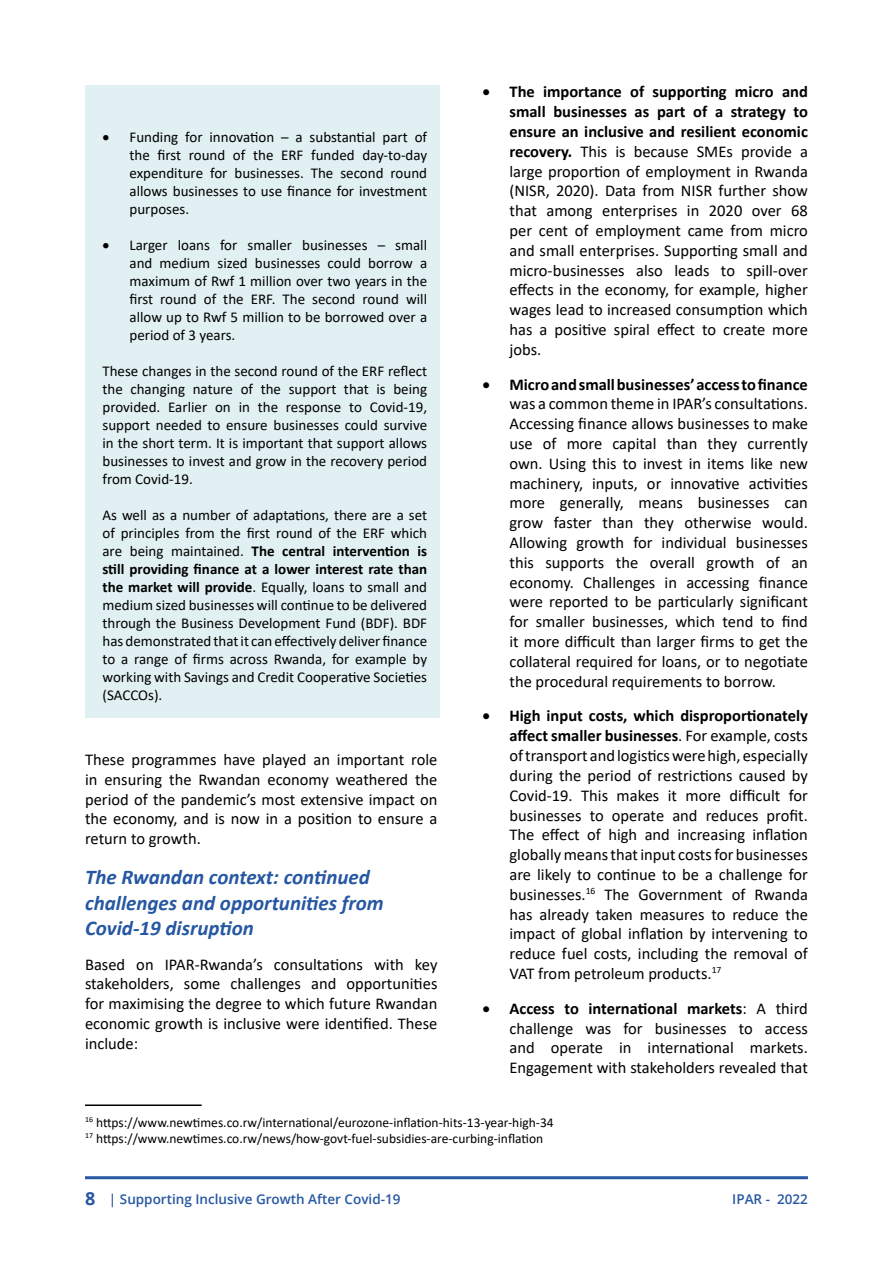
<style>
.page{position:relative;width:893px;height:1263px;background:#fff}
.page>*{position:absolute;margin:0;border:0;box-sizing:border-box;transform-origin:0 0}
.t1{font:italic 700 21px/25.2px "Calibri";color:#2657a2}
.t2{font:16.5px/19.8px "Calibri";color:#000;text-align:justify}
.t3{font:15px/18px "Calibri";color:#000;text-align:justify}
.t4{font:13.5px/16.2px "Calibri";color:#000}
.t5{font:600 13.5px "Open Sans";color:#2657a2}
.s1{font-weight:700}
.s2{font-weight:700;font-size:18px}
</style>
<div class="page">
<hr style="left:85px;top:1176px;width:723px;height:3px;background:#2657a2">
<div style="left:85px;top:85px;width:354px;height:633px;background:#e1f0f2"></div>
<hr style="left:85px;top:1104px;width:117px;height:2px;background:#000">
<p class="t3" style="left:129px;top:127px;width:299px;text-indent:-27px">• Funding for innovation – a substantial part of the first round of the ERF funded day-to-day expenditure for businesses. The second round allows businesses to use finance for investment purposes.</p>
<p class="t3" style="left:129px;top:235px;width:299px;text-indent:-27px">• Larger loans for smaller businesses – small and medium sized businesses could borrow a maximum of Rwf 1 million over two years in the first round of the ERF. The second round will allow up to Rwf 5 million to be borrowed over a period of 3 years.</p>
<p class="t3" style="left:102px;top:361px;width:326px">These changes in the second round of the ERF reflect the changing nature of the support that is being provided. Earlier on in the response to Covid-19, support needed to ensure businesses could survive in the short term. It is important that support allows businesses to invest and grow in the recovery period from Covid-19.</p>
<p class="t3" style="left:102px;top:505px;width:326px">As well as a number of adaptations, there are a set of principles from the first round of the ERF which are being maintained. <span class="s1">The central intervention is still providing finance at a lower interest rate than the market will provide</span>. Equally, loans to small and medium sized businesses will continue to be delivered through the Business Development Fund (BDF). BDF has demonstrated that it can effectively deliver finance to a range of firms across Rwanda, for example by working with Savings and Credit Cooperative Societies (SACCOs).</p>
<p class="t2" style="left:85px;top:749px;width:354px">These programmes have played an important role in ensuring the Rwandan economy weathered the period of the pandemic’s most extensive impact on the economy, and is now in a position to ensure a return to growth.</p>
<p class="t1" style="left:85px;top:864px;width:300px">The Rwandan context: continued challenges and opportunities from<br>Covid-19 disruption</p>
<p class="t2" style="left:85px;top:954px;width:354px">Based on IPAR-Rwanda’s consultations with key stakeholders, some challenges and opportunities for maximising the degree to which future Rwandan economic growth is inclusive were identified. These include:</p>
<p class="t2" style="left:509px;top:82px;width:300px;text-indent:-27px">• <span class="s1">The importance of supporting micro and small businesses as part of a strategy to ensure an inclusive and resilient economic recovery.</span> This is because SMEs provide a large proportion of employment in Rwanda (NISR, 2020). Data from NISR further show that among enterprises in 2020 over 68 per cent of employment came from micro and small enterprises. Supporting small and micro-businesses also leads to spill-over effects in the economy, for example, higher wages lead to increased consumption which has a positive spiral effect to create more jobs.</p>
<p class="t2" style="left:509px;top:374px;width:300px;text-indent:-27px">• <span class="s1">Micro and small businesses’ access to finance </span>was a common theme in IPAR’s consultations.<br>Accessing finance allows businesses to make use of more capital than they currently own. Using this to invest in items like new machinery, inputs, or innovative activities more generally, means businesses can grow faster than they otherwise would.<br>Allowing growth for individual businesses this supports the overall growth of an economy. Challenges in accessing finance were reported to be particularly significant for smaller businesses, which tend to find it more difficult than larger firms to get the collateral required for loans, or to negotiate the procedural requirements to borrow.</p>
<p class="t2" style="left:509px;top:706px;width:300px;text-indent:-27px">• <span class="s1">High input costs, which disproportionately affect smaller businesses</span>. For example, costs of transport and logistics were high, especially during the period of restrictions caused by Covid-19. This makes it more difficult for businesses to operate and reduces profit.<br>The effect of high and increasing inflation globally means that input costs for businesses are likely to continue to be a challenge for businesses.<sup>16</sup> The Government of Rwanda has already taken measures to reduce the impact of global inflation by intervening to reduce fuel costs, including the removal of VAT from petroleum products.<sup>17</sup></p>
<p class="t2" style="left:509px;top:998px;width:300px;text-indent:-27px">• <span class="s1">Access to international markets</span>: A third challenge was for businesses to access and operate in international markets.<br>Engagement with stakeholders revealed that</p>
<p class="t4" style="left:85px;top:1114px;width:470px"><sup>16</sup> https://www.newtimes.co.rw/international/eurozone-inflation-hits-13-year-high-34<br><sup>17</sup> https://www.newtimes.co.rw/news/how-govt-fuel-subsidies-are-curbing-inflation</p>
<p class="t5" style="left:85px;top:1190px;width:317px"><span class="s2">8</span> | Supporting Inclusive Growth After Covid-19</p>
<p class="t5" style="left:732px;top:1190px;width:77px">IPAR - 2022</p>
</div>
